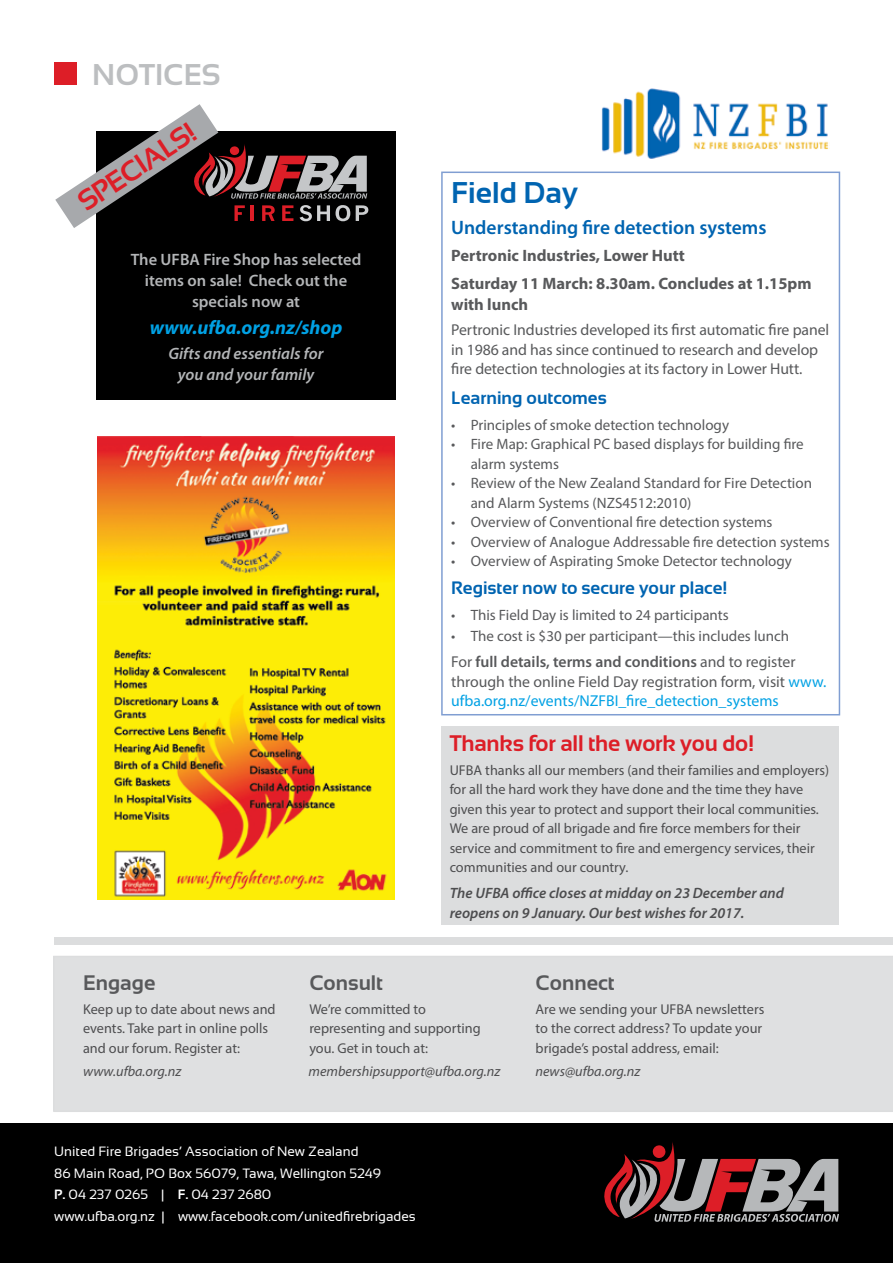
<style>
.page{position:relative;width:893px;height:1263px;background:#fff}
.page>*{position:absolute;margin:0;border:0;box-sizing:border-box;transform-origin:0 0}
.t1{font:700 30px "Sansation";color:#0064b1}
.t2{font:700 30px "Sansation";color:#bcbec0}
.t3{font:700 28.5px "Sansation";color:#dd1e27}
.t4{font:700 22.5px "Sansation";letter-spacing:-.01em;color:#dd1e27}
.t5{font:700 21px "Sansation";color:#58595b}
.t6{font:600 19.5px "Myriad Pro";color:#0064b1}
.t7{font:italic 700 19.5px "Myriad Pro";color:#00a1e4}
.t8{font:700 18px "Sansation";color:#0064b1}
.t9{font:700 16.5px/27.3px "Myriad Pro";color:#58595b}
.t10{font:600 16.5px/21px "Myriad Pro";color:#b3b5b7;text-align:center}
.t11{font:italic 600 16.5px/21px "Myriad Pro";color:#b3b5b7;text-align:center}
.t12{font:15.75px/19.5px "Myriad Pro";letter-spacing:-.005em;color:#58595b}
.t13{font:15px/19.5px "Myriad Pro";color:#58595b}
.t14{font:italic 600 15px/19.5px "Myriad Pro";color:#4d4d4f}
.t15{font:14.25px/19.5px "Myriad Pro";color:#4d4d4f}
.t16{font:italic 14.25px "Myriad Pro";color:#4d4d4f}
.t17{font:13.5px/21.8px "Sansation";color:#fff}
.s1{font-weight:600}
.s2{color:#00a1e4}
.s3{font-weight:700}
</style>
<div class="page">
<div style="left:0;top:1124px;width:893px;height:139px;background:#000"></div>
<div style="left:54px;top:937px;width:839px;height:7px;background:#dcddde"></div>
<div style="left:53px;top:956px;width:840px;height:156px;background:#dfe0e1"></div>
<svg style="left:604px;top:1142px;width:235px;height:80px"></svg>
<div style="left:441px;top:172px;width:399px;height:543px;border:2px solid #809ed2"></div>
<img style="left:601px;top:88px;width:228px;height:71px">
<img style="left:98px;top:437px;width:297px;height:462px">
<div style="left:96px;top:132px;width:299px;height:268px;background:#000"></div>
<svg style="left:55px;top:104px;width:313px;height:124px"></svg>
<div style="left:54px;top:63px;width:22px;height:22px;background:#dd1e27"></div>
<div style="left:441px;top:726px;width:398px;height:199px;background:#dcddde"></div>
<h1 class="t2" style="left:92px;top:57px;width:130px">NOTICES</h1>
<h2 class="t3" style="left:72px;top:191px;width:137px;rotate:-34deg">SPECIALS!</h2>
<p class="t10" style="left:131px;top:249px;width:232px">The UFBA Fire Shop has selected items on sale! Check out the specials now at</p>
<h3 class="t7" style="left:150px;top:315px;width:194px">www.ufba.org.nz/shop</h3>
<p class="t11" style="left:168px;top:343px;width:157px">Gifts and essentials for you and your family</p>
<h1 class="t1" style="left:451px;top:176px;width:128px">Field Day</h1>
<h3 class="t6" style="left:451px;top:215px;width:317px">Understanding fire detection systems</h3>
<p class="t9" style="left:451px;top:241px;width:362px">Pertronic Industries, Lower Hutt<br>Saturday 11 March: 8.30am. Concludes at 1.15pm</p>
<p class="t9" style="left:451px;top:290px;width:79px">with lunch</p>
<p class="t12" style="left:451px;top:320px;width:380px">Pertronic Industries developed its first automatic fire panel in 1986 and has since continued to research and develop fire detection technologies at its factory in Lower Hutt.</p>
<p class="t8" style="left:451px;top:388px;width:157px">Learning outcomes</p>
<p class="t13" style="left:451px;top:415px;width:279px">• Principles of smoke detection technology</p>
<p class="t13" style="left:471px;top:434px;width:335px;text-indent:-20px">• Fire Map: Graphical PC based displays for building fire alarm systems</p>
<p class="t13" style="left:471px;top:473px;width:343px;text-indent:-20px">• Review of the New Zealand Standard for Fire Detection and Alarm Systems (NZS4512:2010)</p>
<p class="t13" style="left:451px;top:512px;width:323px">• Overview of Conventional fire detection systems</p>
<p class="t13" style="left:451px;top:532px;width:380px">• Overview of Analogue Addressable fire detection systems</p>
<p class="t13" style="left:451px;top:551px;width:342px">• Overview of Aspirating Smoke Detector technology</p>
<p class="t8" style="left:451px;top:577px;width:278px">Register now to secure your place!</p>
<p class="t13" style="left:451px;top:605px;width:279px">• This Field Day is limited to 24 participants</p>
<p class="t13" style="left:451px;top:626px;width:340px">• The cost is $30 per participant—this includes lunch</p>
<p class="t12" style="left:451px;top:652px;width:377px">For <span class="s1">full details, terms and conditions</span> and to register through the online Field Day registration form, visit <span class="s2">www. ufba.org.nz/events/NZFBI_fire_detection_systems</span></p>
<h3 class="t4" style="left:450px;top:731px;width:306px">Thanks for all the work you do!</h3>
<p class="t15" style="left:450px;top:760px;width:381px">UFBA thanks all our members (and their families and employers) for all the hard work they have done and the time they have given this year to protect and support their local communities.<br>We are proud of all brigade and fire force members for their service and commitment to fire and emergency services, their communities and our country.</p>
<p class="t14" style="left:450px;top:883px;width:336px">The UFBA office closes at midday on 23 December and reopens on 9 January. Our best wishes for 2017.</p>
<h3 class="t5" style="left:83px;top:971px;width:74px">Engage</h3>
<p class="t15" style="left:83px;top:999px;width:194px">Keep up to date about news and events. Take part in online polls and our forum. Register at:</p>
<p class="t16" style="left:83px;top:1063px;width:100px">www.ufba.org.nz</p>
<h3 class="t5" style="left:309px;top:971px;width:75px">Consult</h3>
<p class="t15" style="left:309px;top:999px;width:173px">We’re committed to representing and supporting you. Get in touch at:</p>
<p class="t16" style="left:309px;top:1062px;width:193px">membershipsupport@ufba.org.nz</p>
<p class="t17" style="left:54px;top:1140px;width:363px">United Fire Brigades’ Association of New Zealand<br>86 Main Road, PO Box 56079, Tawa, Wellington 5249<br><span class="s3">P.</span> 04 237 0265 | <span class="s3">F.</span> 04 237 2680<br>www.ufba.org.nz | www.facebook.com/unitedfirebrigades</p>
<h3 class="t5" style="left:536px;top:971px;width:81px">Connect</h3>
<p class="t15" style="left:536px;top:999px;width:230px">Are we sending your UFBA newsletters to the correct address? To update your brigade’s postal address, email:</p>
<p class="t16" style="left:536px;top:1063px;width:106px">news@ufba.org.nz</p>
</div>
